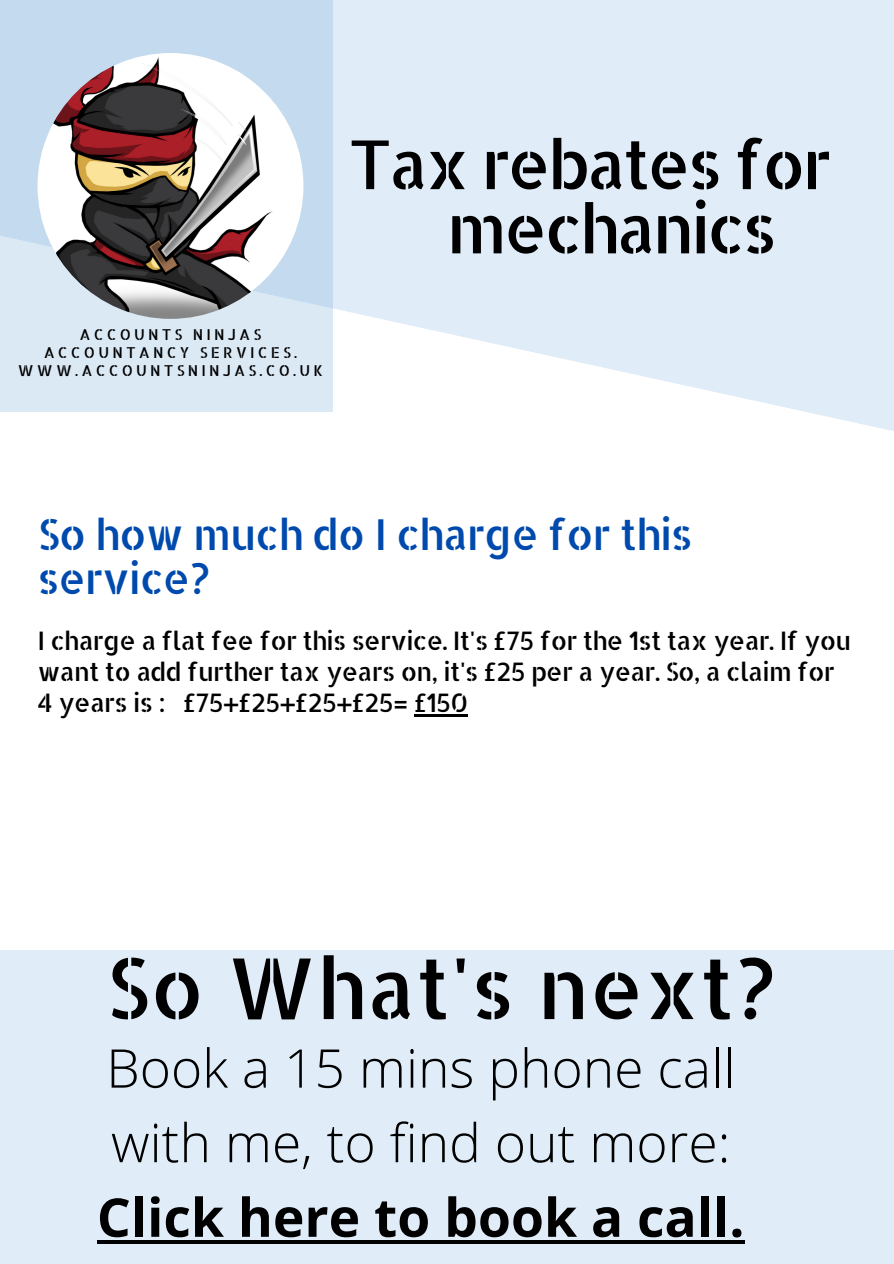
<style>
.page{position:relative;width:894px;height:1264px;background:#fff}
.page>*{position:absolute;margin:0;border:0;box-sizing:border-box;transform-origin:0 0}
.t1{font:84px "Allerta Stencil";color:#000}
.t2{font:67.5px/64.2px "Allerta Stencil";letter-spacing:-.05em;color:#000}
.t3{font:300 53.4px/74.6px "Open Sans";color:#000}
.t4{font:700 53.4px "Open Sans";color:#000}
.t5{font:42.6px/44.5px "Allerta Stencil";letter-spacing:-.03em;color:#004aad}
.t6{font:25.5px/30.8px "Allerta Stencil";letter-spacing:-.03em;color:#000}
.t7{font:15px/18px "Allerta Stencil";letter-spacing:.21em;color:#000;text-align:center}
</style>
<div class="page">
<svg style="left:332px;top:0;width:561px;height:431px;background:#e4eef8"></svg>
<div style="left:0;top:0;width:332px;height:412px;background:linear-gradient(to bottom,#bcd5ed,#dbe9f5)"></div>
<img style="left:37px;top:53px;width:266px;height:266px;border-radius:50%">
<div style="left:0;top:949px;width:893px;height:314px;background:#e0ecf7"></div>
<hr style="left:414px;top:714px;width:53px;height:2px;background:#000">
<hr style="left:97px;top:1240px;width:647px;height:3px;background:#000">
<h2 class="t2" style="left:446px;top:130px;width:386px;text-indent:-98px">Tax rebates for mechanics</h2>
<p class="t7" style="left:18px;top:325px;width:307px">ACCOUNTS NINJAS<br>ACCOUNTANCY SERVICES.<br>WWW.ACCOUNTSNINJAS.CO.UK</p>
<h3 class="t5" style="left:37px;top:511px;width:657px">So how much do I charge for this service?</h3>
<p class="t6" style="left:37px;top:625px;width:815px">I charge a flat fee for this service. It's £75 for the 1st tax year. If you want to add further tax years on, it's £25 per a year. So, a claim for<br>4 years is : £75+£25+£25+£25= £150</p>
<h1 class="t1" style="left:105px;top:932px;width:671px">So What's next?</h1>
<h3 class="t3" style="left:106px;top:1029px;width:630px">Book a 15 mins phone call with me, to find out more:</h3>
<h3 class="t4" style="left:97px;top:1179px;width:649px">Click here to book a call.</h3>
</div>
